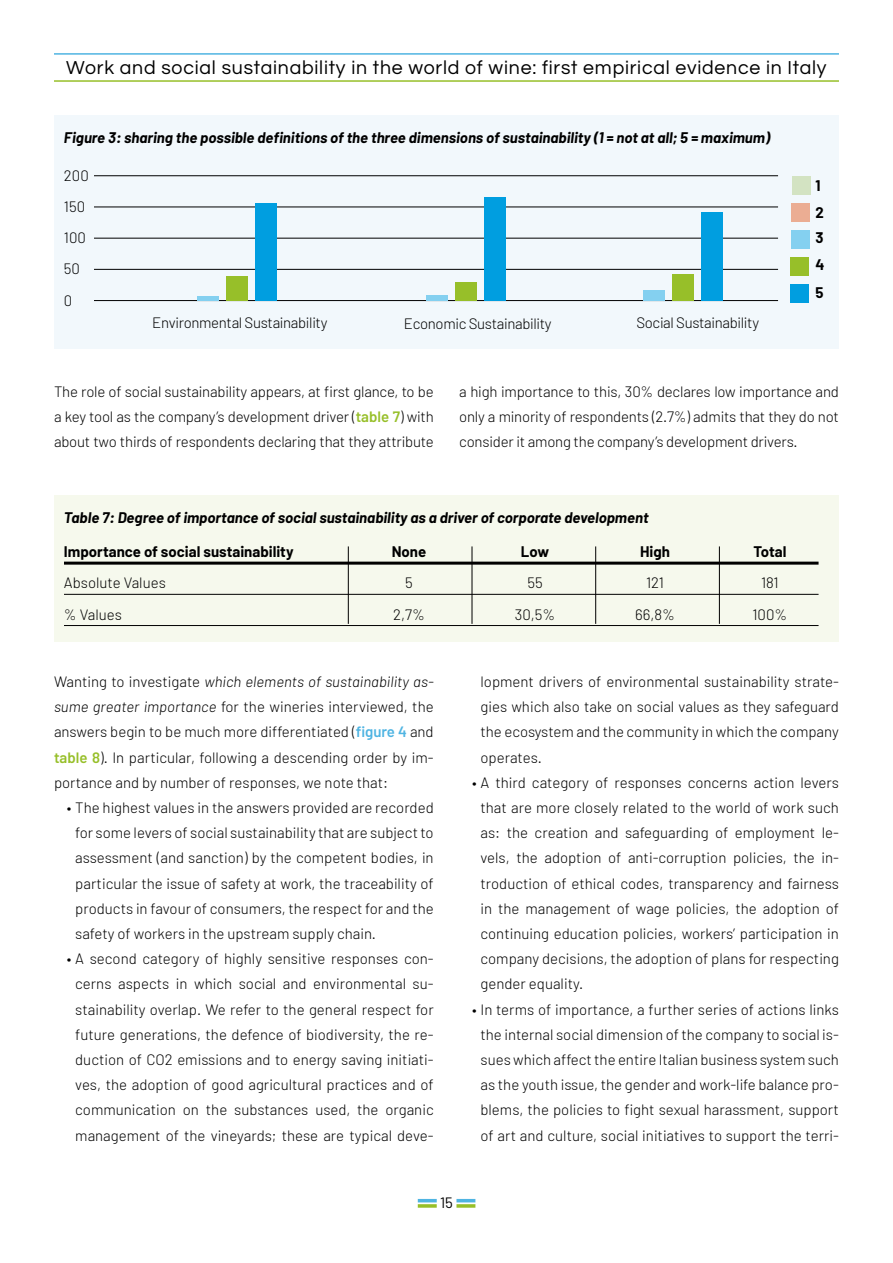
<style>
.page{position:relative;width:893px;height:1263px;background:#fff}
.page>*{position:absolute;margin:0;border:0;box-sizing:border-box;transform-origin:0 0}
.t1{font:19.5px "Questrial";letter-spacing:.04em;color:#000}
.t2{font:300 15px/25.2px "Barlow";color:#000;text-align:justify}
.t3{font:italic 700 15px "Barlow";color:#000}
.t4{font:300 15px "Barlow";letter-spacing:-.02em;color:#000}
.t5{font:700 15px/27px "Barlow";color:#000}
.t6{font:15px "Barlow";color:#000}
.s1{font-weight:600;color:#97bf29}
.s2{font-style:italic}
.s3{font-weight:600;color:#4fb4e2}
</style>
<div class="page">
<hr style="left:418px;top:1199px;width:19px;height:3px;background:#4fb4e2">
<svg style="left:418px;top:1204px;width:19px;height:4px"></svg>
<hr style="left:456px;top:1199px;width:19px;height:3px;background:#4fb4e2">
<svg style="left:456px;top:1204px;width:19px;height:4px"></svg>
<hr style="left:54px;top:53px;width:785px;height:2px;background:#4fb4e2">
<hr style="left:54px;top:80px;width:785px;height:2px;background:#97bf29">
<div style="left:54px;top:115px;width:785px;height:234px;background:#f2f8fc"></div>
<hr style="left:94px;top:175px;width:684px;height:1px;background:#000">
<hr style="left:94px;top:207px;width:684px;height:1px;background:#000">
<hr style="left:94px;top:238px;width:684px;height:1px;background:#000">
<hr style="left:94px;top:269px;width:684px;height:1px;background:#000">
<hr style="left:94px;top:300px;width:684px;height:1px;background:#000">
<div style="left:197px;top:296px;width:21px;height:5px;background:#84d0f0"></div>
<div style="left:226px;top:276px;width:22px;height:25px;background:#97bf29"></div>
<div style="left:255px;top:203px;width:22px;height:98px;background:#009ee0"></div>
<div style="left:426px;top:295px;width:22px;height:6px;background:#84d0f0"></div>
<div style="left:455px;top:282px;width:22px;height:19px;background:#97bf29"></div>
<div style="left:484px;top:197px;width:22px;height:104px;background:#009ee0"></div>
<div style="left:643px;top:290px;width:21px;height:11px;background:#84d0f0"></div>
<div style="left:672px;top:274px;width:22px;height:27px;background:#97bf29"></div>
<div style="left:701px;top:212px;width:22px;height:89px;background:#009ee0"></div>
<div style="left:792px;top:176px;width:18px;height:18px;background:#d3e3c2"></div>
<div style="left:791px;top:203px;width:19px;height:18px;background:#ebad93"></div>
<div style="left:791px;top:230px;width:18px;height:18px;background:#84d0f0"></div>
<div style="left:790px;top:257px;width:19px;height:18px;background:#97bf29"></div>
<div style="left:790px;top:284px;width:19px;height:18px;background:#009ee0"></div>
<div style="left:54px;top:495px;width:785px;height:146px;background:#f6f9ed"></div>
<hr style="left:64px;top:562px;width:754px;height:3px;background:#000">
<hr style="left:64px;top:594px;width:754px;height:1px;background:#000">
<hr style="left:64px;top:625px;width:754px;height:1px;background:#000">
<hr style="left:472px;top:546px;width:1px;height:78px;background:#000">
<hr style="left:348px;top:546px;width:1px;height:78px;background:#000">
<hr style="left:595px;top:546px;width:1px;height:78px;background:#000">
<hr style="left:719px;top:546px;width:1px;height:78px;background:#000">
<h1 class="t1" style="left:66px;top:58px;width:762px">Work and social sustainability in the world of wine: first empirical evidence in Italy</h1>
<p class="t3" style="left:64px;top:128px;width:708px">Figure 3: sharing the possible definitions of the three dimensions of sustainability (1 = not at all; 5 = maximum)</p>
<p class="t2" style="left:64px;top:159px;width:26px;line-height:31.2px;text-align:left">200<br>150<br>100<br>50<br>0</p>
<p class="t4" style="left:152px;top:313px;width:177px">Environmental Sustainability</p>
<p class="t4" style="left:404px;top:314px;width:149px">Economic Sustainability</p>
<p class="t4" style="left:636px;top:313px;width:124px">Social Sustainability</p>
<p class="t5" style="left:816px;top:172px;width:11px">1<br>2<br>3<br>4<br>5</p>
<p class="t2" style="left:54px;top:378px;width:381px">The role of social sustainability appears, at first glance, to be a key tool as the company’s development driver (<span class="s1">table 7</span>) with about two thirds of respondents declaring that they attribute</p>
<p class="t2" style="left:459px;top:378px;width:381px">a high importance to this, 30% declares low importance and only a minority of respondents (2.7%) admits that they do not consider it among the company’s development drivers.</p>
<p class="t3" style="left:64px;top:508px;width:586px">Table 7: Degree of importance of social sustainability as a driver of corporate development</p>
<p class="t5" style="left:64px;top:538px;width:231px">Importance of social sustainability</p>
<p class="t5" style="left:392px;top:538px;width:36px">None</p>
<p class="t5" style="left:521px;top:538px;width:30px">Low</p>
<p class="t5" style="left:640px;top:538px;width:31px">High</p>
<p class="t5" style="left:753px;top:538px;width:35px">Total</p>
<p class="t2" style="left:64px;top:570px;width:103px">Absolute Values</p>
<p class="t2" style="left:405px;top:570px;width:9px">5</p>
<p class="t2" style="left:527px;top:570px;width:17px">55</p>
<p class="t2" style="left:646px;top:570px;width:20px">121</p>
<p class="t2" style="left:761px;top:570px;width:19px">181</p>
<p class="t2" style="left:64px;top:601px;width:59px">% Values</p>
<p class="t2" style="left:393px;top:601px;width:33px">2,7%</p>
<p class="t2" style="left:515px;top:601px;width:42px">30,5%</p>
<p class="t2" style="left:635px;top:601px;width:41px">66,8%</p>
<p class="t2" style="left:752px;top:601px;width:36px">100%</p>
<p class="t2" style="left:54px;top:668px;width:381px">Wanting to investigate <span class="s2">which elements of sustainability as&shy;sume greater importance</span> for the wineries interviewed, the answers begin to be much more differentiated (<span class="s3">figure 4</span> and <span class="s1">table 8</span>). In particular, following a descending order by im&shy;portance and by number of responses, we note that:</p>
<p class="t2" style="left:75px;top:794px;width:360px;text-indent:-9px">• The highest values in the answers provided are recorded for some levers of social sustainability that are subject to assessment (and sanction) by the competent bodies, in particular the issue of safety at work, the traceability of products in favour of consumers, the respect for and the safety of workers in the upstream supply chain.</p>
<p class="t2" style="left:67px;top:946px;width:368px;text-align:center">• A second category of highly sensitive responses con&shy;cerns aspects in which social and environmental su&shy;stainability overlap. We refer to the general respect for future generations, the defence of biodiversity, the re&shy;duction of CO2 emissions and to energy saving initiati&shy;ves, the adoption of good agricultural practices and of communication on the substances used, the organic management of the vineyards; these are typical deve-</p>
<p class="t2" style="left:480px;top:668px;width:360px">lopment drivers of environmental sustainability strate&shy;gies which also take on social values as they safeguard the ecosystem and the community in which the company operates.</p>
<p class="t2" style="left:480px;top:769px;width:360px;text-indent:-9px">• A third category of responses concerns action levers that are more closely related to the world of work such as: the creation and safeguarding of employment le&shy;vels, the adoption of anti-corruption policies, the in&shy;troduction of ethical codes, transparency and fairness in the management of wage policies, the adoption of continuing education policies, workers’ participation in company decisions, the adoption of plans for respecting gender equality.</p>
<p class="t2" style="left:472px;top:996px;width:368px;text-align:center">• In terms of importance, a further series of actions links the internal social dimension of the company to social is&shy;sues which affect the entire Italian business system such as the youth issue, the gender and work-life balance pro&shy;blems, the policies to fight sexual harassment, support of art and culture, social initiatives to support the terri-</p>
<p class="t6" style="left:440px;top:1193px;width:14px">15</p>
</div>
